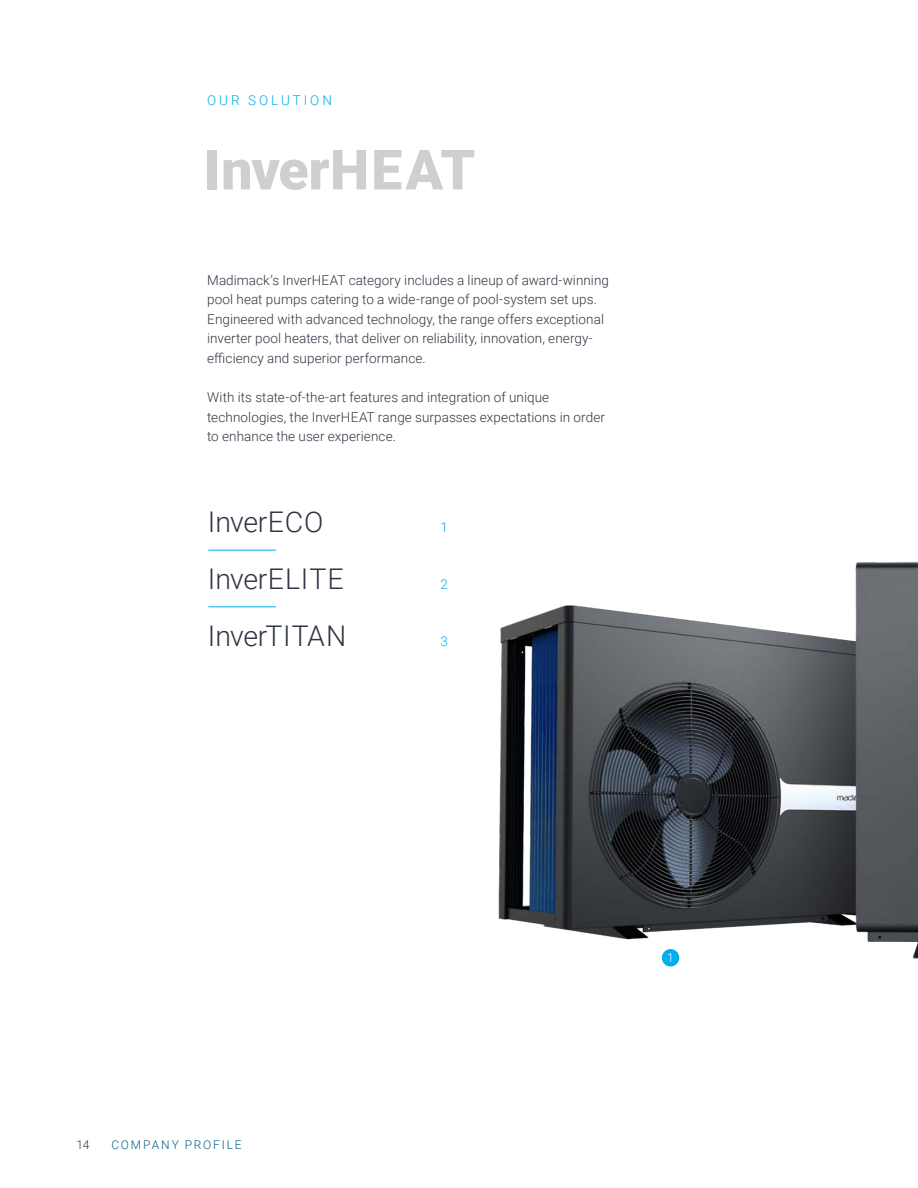
<style>
.page{position:relative;width:918px;height:1188px;background:#fff}
.page>*{position:absolute;margin:0;border:0;box-sizing:border-box;transform-origin:0 0}
.t1{font:900 55.5px "Roboto";letter-spacing:.005em;color:#cfced1}
.t2{font:300 28.5px "Roboto";color:#2f3642}
.Body{font:300 13.5px/19.6px "Roboto";letter-spacing:.005em;color:#2f3642}
.Body-2{font:300 13.5px "Roboto";letter-spacing:.215em;color:#00aeef}
.t3{font:300 12px "Roboto";letter-spacing:.15em;color:#046084}
.t4{font:300 12px "Roboto";color:#2f3642}
.Body-3{font:300 12px "Roboto";color:#fff}
</style>
<div class="page">
<img style="left:498px;top:562px;width:420px;height:405px">
<div style="left:662px;top:949px;width:17px;height:17px;background:#00aeef;border-radius:50%"></div>
<hr style="left:208px;top:550px;width:68px;height:1px;background:#00aeef">
<hr style="left:208px;top:607px;width:68px;height:1px;background:#00aeef">
<p class="Body-2" style="left:207px;top:91px;width:126px">OUR SOLUTION</p>
<p class="t1" style="left:204px;top:131px;width:273px">InverHEAT</p>
<p class="Body" style="left:207px;top:269px;width:403px">Madimack’s InverHEAT category includes a lineup of award-winning pool heat pumps catering to a wide-range of pool-system set ups.<br>Engineered with advanced technology, the range offers exceptional inverter pool heaters, that deliver on reliability, innovation, energy&shy;efficiency and superior performance.</p>
<p class="Body" style="left:207px;top:387px;width:399px">With its state-of-the-art features and integration of unique technologies, the InverHEAT range surpasses expectations in order to enhance the user experience.</p>
<p class="t2" style="left:208px;top:502px;width:117px">InverECO</p>
<p class="Body-2" style="left:441px;top:518px;width:9px">1</p>
<p class="t2" style="left:208px;top:559px;width:137px">InverELITE</p>
<p class="Body-2" style="left:441px;top:575px;width:9px">2</p>
<p class="t2" style="left:208px;top:616px;width:140px">InverTITAN</p>
<p class="Body-2" style="left:441px;top:632px;width:9px">3</p>
<p class="t4" style="left:77px;top:1137px;width:14px">14</p>
<p class="t3" style="left:111px;top:1137px;width:132px">COMPANY PROFILE</p>
<p class="Body-3" style="left:667px;top:950px;width:8px">1</p>
</div>
